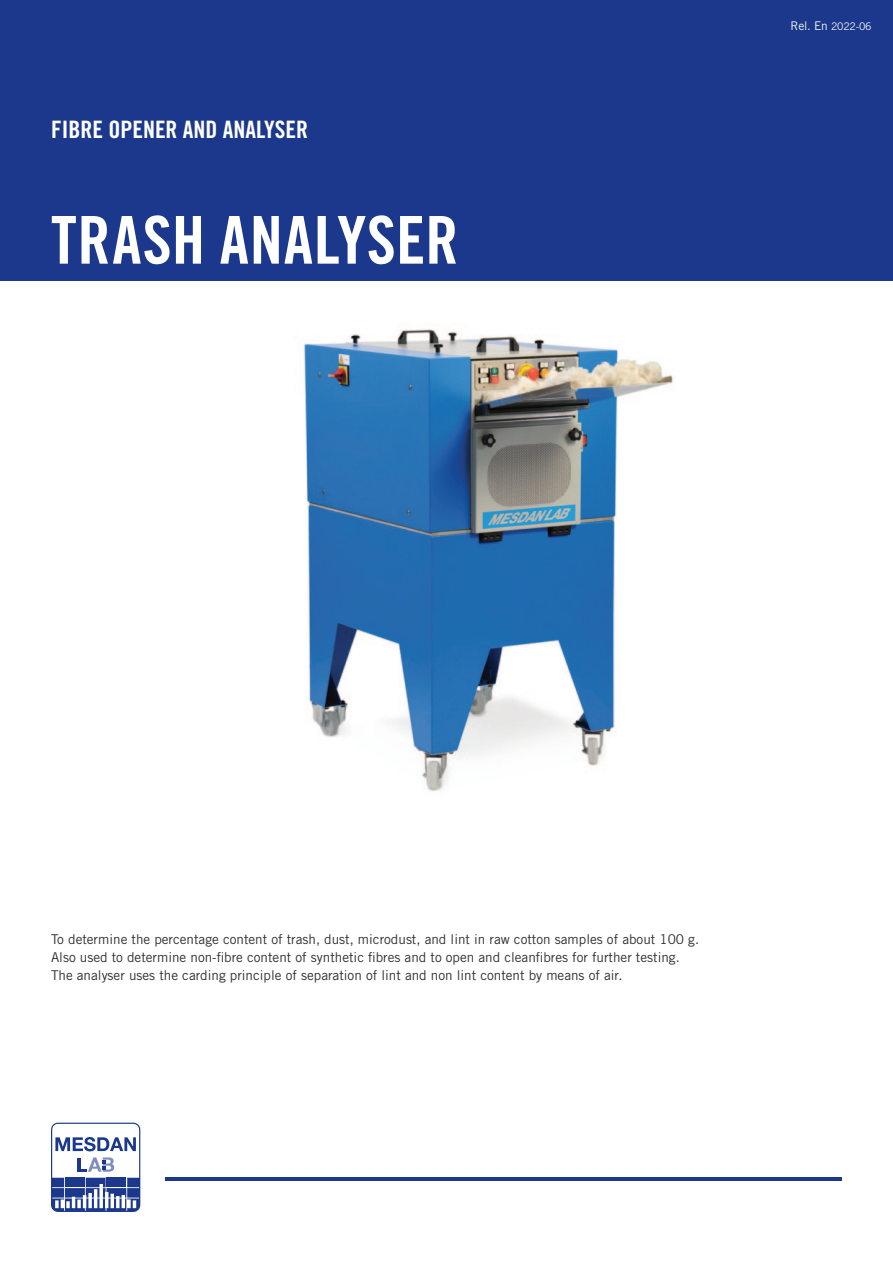
<style>
.page{position:relative;width:893px;height:1263px;background:#fff}
.page>*{position:absolute;margin:0;border:0;box-sizing:border-box;transform-origin:0 0}
.t1{font:66px "Trade Gothic LT Com Bd Cn 20";letter-spacing:.015em;color:#fff}
.t2{font:24px "Trade Gothic LT Std Bd Cn 20";color:#fff}
.t3{font:13.5px "Trade Gothic LT Std";color:#312f30}
.t4{font:10.5px "Trade Gothic LT Std";letter-spacing:-.02em;color:#f2f3f4}
.s1{font-size:12px}
</style>
<div class="page">
<div style="left:0;top:0;width:893px;height:281px;background:#1b388c"></div>
<hr style="left:166px;top:1178px;width:676px;height:3px;background:#1b388c">
<svg style="left:51px;top:1123px;width:89px;height:89px"></svg>
<img style="left:303px;top:329px;width:371px;height:463px">
<p class="t2" style="left:51px;top:115px;width:259px">FIBRE OPENER AND ANALYSER</p>
<p class="t1" style="left:51px;top:200px;width:409px">TRASH ANALYSER</p>
<p class="t4" style="left:791px;top:20px;width:83px"><span class="s1">Rel. En</span> 2022-06</p>
<p class="t3" style="left:51px;top:931px;width:650px">To determine the percentage content of trash, dust, microdust, and lint in raw cotton samples of about 100 g.</p>
<p class="t3" style="left:51px;top:949px;width:630px">Also used to determine non-fibre content of synthetic fibres and to open and cleanfibres for further testing.</p>
<p class="t3" style="left:51px;top:967px;width:573px">The analyser uses the carding principle of separation of lint and non lint content by means of air.</p>
</div>
